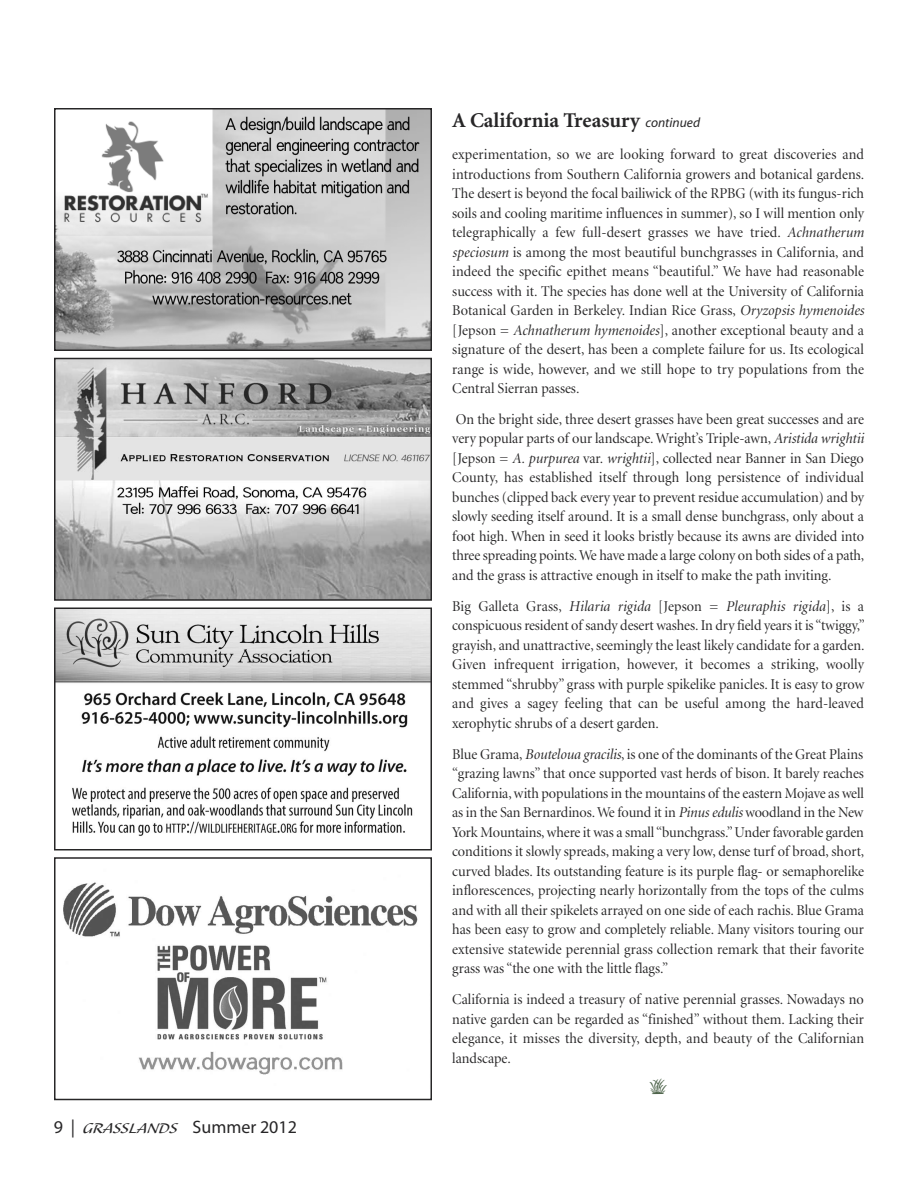
<style>
.page{position:relative;width:918px;height:1188px;background:#fff}
.page>*{position:absolute;margin:0;border:0;box-sizing:border-box;transform-origin:0 0}
.t1{font:700 21px "Minion";color:#272627}
.t2{font:21px "Mantra";color:#4e644b}
.t3{font:18px "Myriad";color:#272627}
.t4{font:15px/19.5px "Minion Display";color:#272627;text-align:justify;scale:.96 1}
.s1{font-family:"Alexa Std"}
.s2{font-family:"Myriad";font-weight:400;font-style:italic;font-size:13.5px}
.s3{font-style:italic}
</style>
<div class="page">
<img style="left:57px;top:611px;width:372px;height:225px">
<div style="left:54px;top:608px;width:378px;height:242px;border:2px solid #272627"></div>
<img style="left:63px;top:882px;width:355px;height:193px">
<div style="left:54px;top:857px;width:378px;height:243px;border:2px solid #272627"></div>
<img style="left:57px;top:111px;width:372px;height:237px">
<div style="left:54px;top:108px;width:378px;height:243px;border:2px solid #272627"></div>
<img style="left:57px;top:361px;width:372px;height:237px">
<div style="left:54px;top:358px;width:378px;height:243px;border:2px solid #272627"></div>
<p class="t3" style="left:54px;top:1121px;width:244px">9 | <span class="s1">GRASSLANDS</span> Summer 2012</p>
<h1 class="t1" style="left:452px;top:112px;width:249px">A California Treasury <span class="s2">continued</span></h1>
<p class="t4" style="left:452px;top:146px;width:431px">experimentation, so we are looking forward to great discoveries and introductions from Southern California growers and botanical gardens.<br>The desert is beyond the focal bailiwick of the RPBG (with its fungus-rich soils and cooling maritime influences in summer), so I will mention only telegraphically a few full-desert grasses we have tried. <span class="s3">Achnatherum speciosum</span> is among the most beautiful bunchgrasses in California, and indeed the specific epithet means “beautiful.” We have had reasonable success with it. The species has done well at the University of California Botanical Garden in Berkeley. Indian Rice Grass, <span class="s3">Oryzopsis hymenoides </span>[Jepson = <span class="s3">Achnatherum hymenoides</span>], another exceptional beauty and a signature of the desert, has been a complete failure for us. Its ecological range is wide, however, and we still hope to try populations from the Central Sierran passes.</p>
<p class="t4" style="left:452px;top:411px;width:431px">On the bright side, three desert grasses have been great successes and are very popular parts of our landscape. Wright’s Triple-awn, <span class="s3">Aristida wrightii </span>[Jepson = <span class="s3">A. purpurea</span> var. <span class="s3">wrightii</span>], collected near Banner in San Diego County, has established itself through long persistence of individual bunches (clipped back every year to prevent residue accumulation) and by slowly seeding itself around. It is a small dense bunchgrass, only about a foot high. When in seed it looks bristly because its awns are divided into three spreading points. We have made a large colony on both sides of a path, and the grass is attractive enough in itself to make the path inviting.</p>
<p class="t4" style="left:452px;top:598px;width:431px">Big Galleta Grass, <span class="s3">Hilaria rigida</span> [Jepson = <span class="s3">Pleuraphis rigida</span>], is a conspicuous resident of sandy desert washes. In dry field years it is “twiggy,” grayish, and unattractive, seemingly the least likely candidate for a garden.<br>Given infrequent irrigation, however, it becomes a striking, woolly stemmed “shrubby” grass with purple spikelike panicles. It is easy to grow and gives a sagey feeling that can be useful among the hard-leaved xerophytic shrubs of a desert garden.</p>
<p class="t4" style="left:452px;top:745px;width:431px">Blue Grama, <span class="s3">Bouteloua gracilis</span>, is one of the dominants of the Great Plains “grazing lawns” that once supported vast herds of bison. It barely reaches California, with populations in the mountains of the eastern Mojave as well as in the San Bernardinos. We found it in <span class="s3">Pinus edulis</span> woodland in the New York Mountains, where it was a small “bunchgrass.” Under favorable garden conditions it slowly spreads, making a very low, dense turf of broad, short, curved blades. Its outstanding feature is its purple flag- or semaphorelike inflorescences, projecting nearly horizontally from the tops of the culms and with all their spikelets arrayed on one side of each rachis. Blue Grama has been easy to grow and completely reliable. Many visitors touring our extensive statewide perennial grass collection remark that their favorite grass was “the one with the little flags.”</p>
<p class="t4" style="left:452px;top:991px;width:430px">California is indeed a treasury of native perennial grasses. Nowadays no native garden can be regarded as “finished” without them. Lacking their elegance, it misses the diversity, depth, and beauty of the Californian landscape.</p>
<h1 class="t2" style="left:648px;top:1075px;width:21px">(</h1>
</div>
